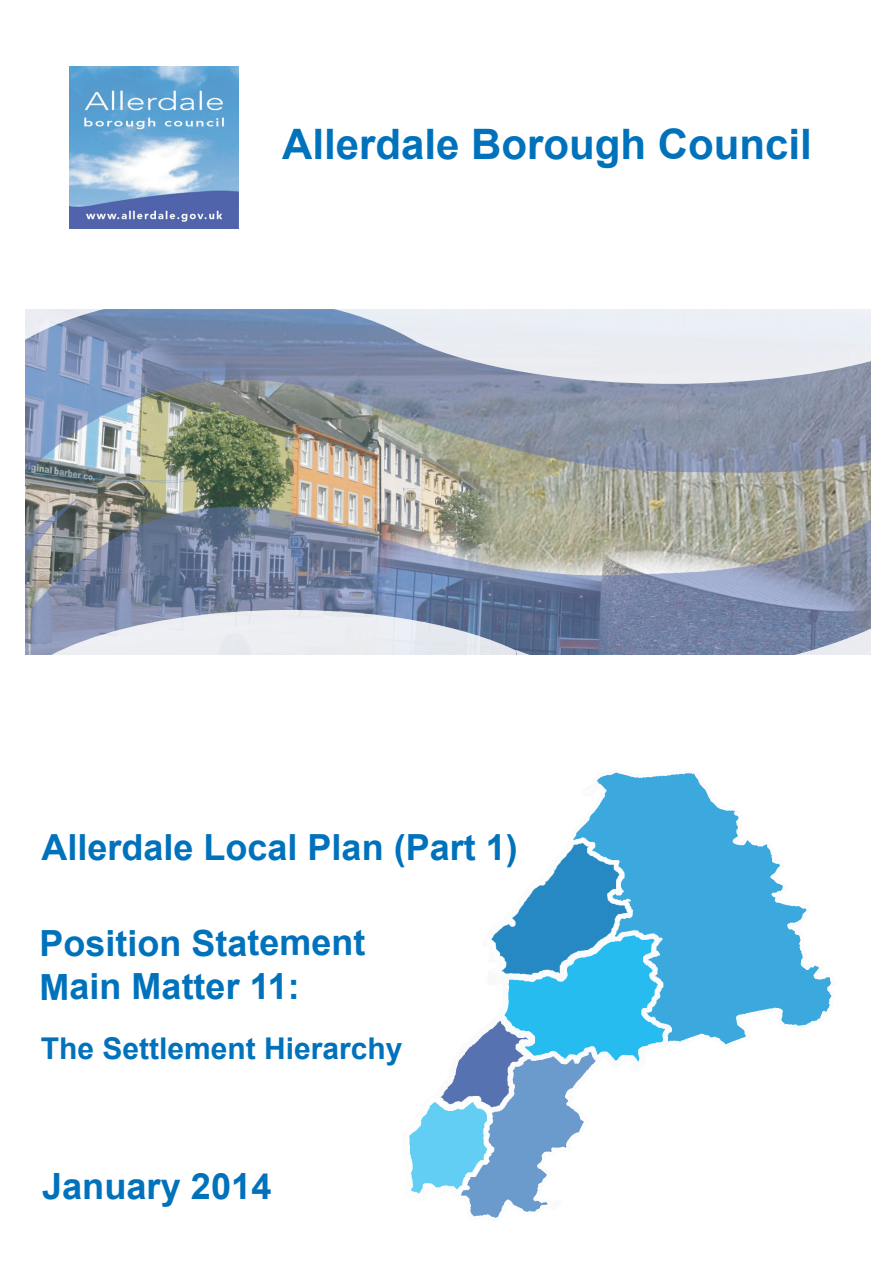
<style>
.page{position:relative;width:893px;height:1263px;background:#fff}
.page>*{position:absolute;margin:0;border:0;box-sizing:border-box;transform-origin:0 0}
.t1{font:700 42px "Arial";color:#0072bc}
.t2{font:700 36.15px "Arial";color:#0072bc}
.t3{font:700 36px/43.2px "Arial";letter-spacing:-.005em;color:#0072bc}
.t4{font:700 30px "Arial";color:#0072bc}
</style>
<div class="page">
<img style="left:26px;top:356px;width:844px;height:254px">
<svg style="left:397px;top:309px;width:474px;height:75px;background:#dadfe8"></svg>
<svg style="left:25px;top:309px;width:392px;height:47px;background:#8296b8"></svg>
<svg style="left:25px;top:610px;width:491px;height:45px;background:#c6ccd9"></svg>
<svg style="left:516px;top:570px;width:355px;height:85px;background:#7b88a8"></svg>
<img style="left:409px;top:772px;width:423px;height:446px">
<img style="left:69px;top:66px;width:170px;height:162px">
<p class="t1" style="left:282px;top:117px;width:531px">Allerdale Borough Council</p>
<p class="t3" style="left:41px;top:827px;width:478px">Allerdale Local Plan (Part 1)</p>
<p class="t3" style="left:39px;top:923px;width:328px">Position Statement<br>Main Matter 11:</p>
<p class="t4" style="left:41px;top:1028px;width:363px">The Settlement Hierarchy</p>
<p class="t2" style="left:42px;top:1162px;width:231px">January 2014</p>
</div>
